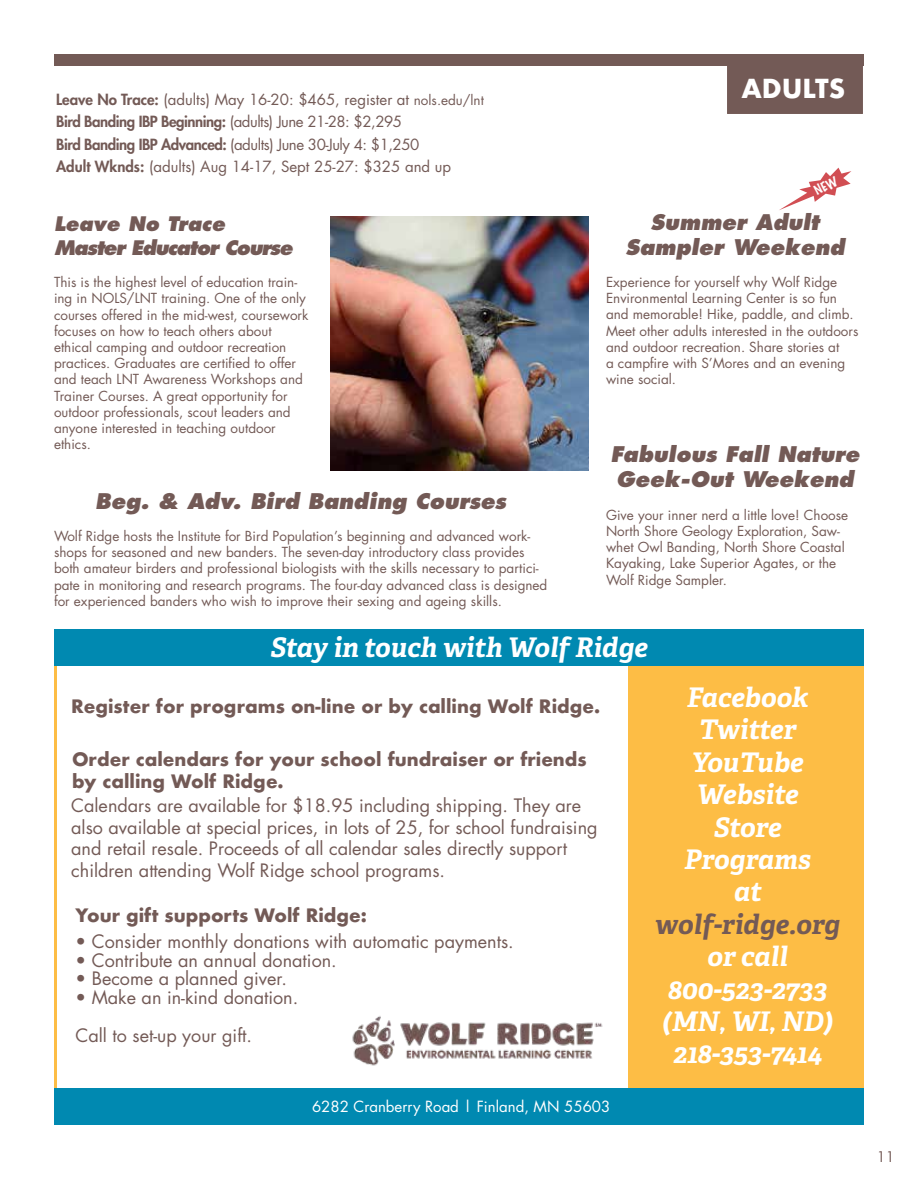
<style>
.page{position:relative;width:918px;height:1188px;background:#fff}
.page>*{position:absolute;margin:0;border:0;box-sizing:border-box;transform-origin:0 0}
.t1{font:italic 700 27px/32.4px "Adelle Basic";color:#fff;text-align:center}
.t2{font:italic 700 27px "Adelle Basic";color:#735a56}
.t3{font:700 25.5px "Futura";color:#fff}
.t4{font:italic 800 21px/25.2px "Futura";color:#735a56}
.t5{font:italic 800 19.5px/23.4px "Futura";letter-spacing:-.06em;color:#735a56}
.t6{font:18px/21.6px "Futura";color:#735a56}
.t7{font:700 18px/21.6px "Futura";color:#735a56}
.t8{font:15px/22.5px "Futura";color:#735a56}
.t9{font:15px "Futura";color:#fff}
.t10{font:14.25px "Futura";color:#735a56}
.t11{font:13.5px/16.2px "Futura";color:#735a56}
.s1{font-weight:800}
.s2{font-size:13.5px}
</style>
<div class="page">
<div style="left:54px;top:54px;width:809px;height:12px;background:#735a56"></div>
<div style="left:727px;top:63px;width:136px;height:51px;background:#735a56"></div>
<div style="left:629px;top:664px;width:235px;height:460px;background:#fdbd45"></div>
<img style="left:352px;top:1016px;width:251px;height:50px">
<div style="left:54px;top:629px;width:810px;height:37px;background:#0089b1"></div>
<div style="left:54px;top:1088px;width:810px;height:37px;background:#0089b1"></div>
<img style="left:330px;top:216px;width:258px;height:255px">
<svg style="left:779px;top:168px;width:72px;height:42px"></svg>
<p class="t8" style="left:56px;top:88px;width:429px"><span class="s1">Leave No Trace:</span> (adults) May 16-20: $465, register at <span class="s2">nols.edu/lnt </span><span class="s1">Bird Banding IBP Beginning:</span> (adults) June 21-28: $2,295<br><span class="s1">Bird Banding IBP Advanced:</span> (adults) June 30-July 4: $1,250<br><span class="s1">Adult Wknds:</span> (adults) Aug 14-17, Sept 25-27: $325 and up</p>
<h3 class="t5" style="left:54px;top:213px;width:240px">Leave No Trace<br>Master Educator Course</h3>
<p class="t11" style="left:54px;top:274px;width:256px">This is the highest level of education train&shy;ing in NOLS/LNT training. One of the only courses offered in the mid-west, coursework focuses on how to teach others about ethical camping and outdoor recreation practices. Graduates are certified to offer and teach LNT Awareness Workshops and Trainer Courses. A great opportunity for outdoor professionals, scout leaders and anyone interested in teaching outdoor ethics.</p>
<h3 class="t4" style="left:95px;top:488px;width:412px">Beg. &amp; Adv. Bird Banding Courses</h3>
<p class="t11" style="left:54px;top:528px;width:495px">Wolf Ridge hosts the Institute for Bird Population’s beginning and advanced work&shy;shops for seasoned and new banders. The seven-day introductory class provides both amateur birders and professional biologists with the skills necessary to partici&shy;pate in monitoring and research programs. The four-day advanced class is designed for experienced banders who wish to improve their sexing and ageing skills.</p>
<h2 class="t3" style="left:741px;top:70px;width:105px">ADULTS</h2>
<h3 class="t4" style="left:625px;top:209px;width:221px;text-align:center">Summer Adult<br>Sampler Weekend</h3>
<p class="t11" style="left:606px;top:274px;width:254px">Experience for yourself why Wolf Ridge Environmental Learning Center is so fun and memorable! Hike, paddle, and climb.<br>Meet other adults interested in the outdoors and outdoor recreation. Share stories at<br>a campfire with S’Mores and an evening wine social.</p>
<h3 class="t4" style="left:610px;top:442px;width:251px">Fabulous Fall Nature<br>Geek-Out Weekend</h3>
<p class="t11" style="left:606px;top:506px;width:244px">Give your inner nerd a little love! Choose North Shore Geology Exploration, Saw&shy;whet Owl Banding, North Shore Coastal Kayaking, Lake Superior Agates, or the Wolf Ridge Sampler.</p>
<h1 class="t1" style="left:270px;top:631px;width:379px">Stay in touch with Wolf Ridge</h1>
<h3 class="t7" style="left:71px;top:696px;width:531px">Register for programs on-line or by calling Wolf Ridge.</h3>
<h3 class="t7" style="left:72px;top:748px;width:516px">Order calendars for your school fundraiser or friends by calling Wolf Ridge.</h3>
<p class="t6" style="left:71px;top:794px;width:528px">Calendars are available for $18.95 including shipping. They are also available at special prices, in lots of 25, for school fundraising and retail resale. Proceeds of all calendar sales directly support children attending Wolf Ridge school programs.</p>
<h3 class="t7" style="left:76px;top:904px;width:293px">Your gift supports Wolf Ridge:</h3>
<h3 class="t6" style="left:76px;top:930px;width:440px">• Consider monthly donations with automatic payments.</h3>
<h3 class="t6" style="left:76px;top:949px;width:263px">• Contribute an annual donation.</h3>
<h3 class="t6" style="left:76px;top:968px;width:213px">• Become a planned giver.</h3>
<h3 class="t6" style="left:76px;top:979px;width:224px;line-height:37.5px">• Make an in-kind donation.<br>Call to set-up your gift.</h3>
<h1 class="t1" style="left:684px;top:682px;width:128px">Facebook<br>Twitter<br>YouTube<br>Website<br>Store<br>Programs at</h1>
<h1 class="t2" style="left:655px;top:907px;width:187px">wolf-ridge.org</h1>
<h1 class="t1" style="left:662px;top:941px;width:173px">or call<br>800-523-2733 (MN, WI, ND)<br>218-353-7414</h1>
<p class="t9" style="left:312px;top:1096px;width:300px">6282 Cranberry Road | Finland, MN 55603</p>
<p class="t10" style="left:877px;top:1146px;width:19px">11</p>
</div>
